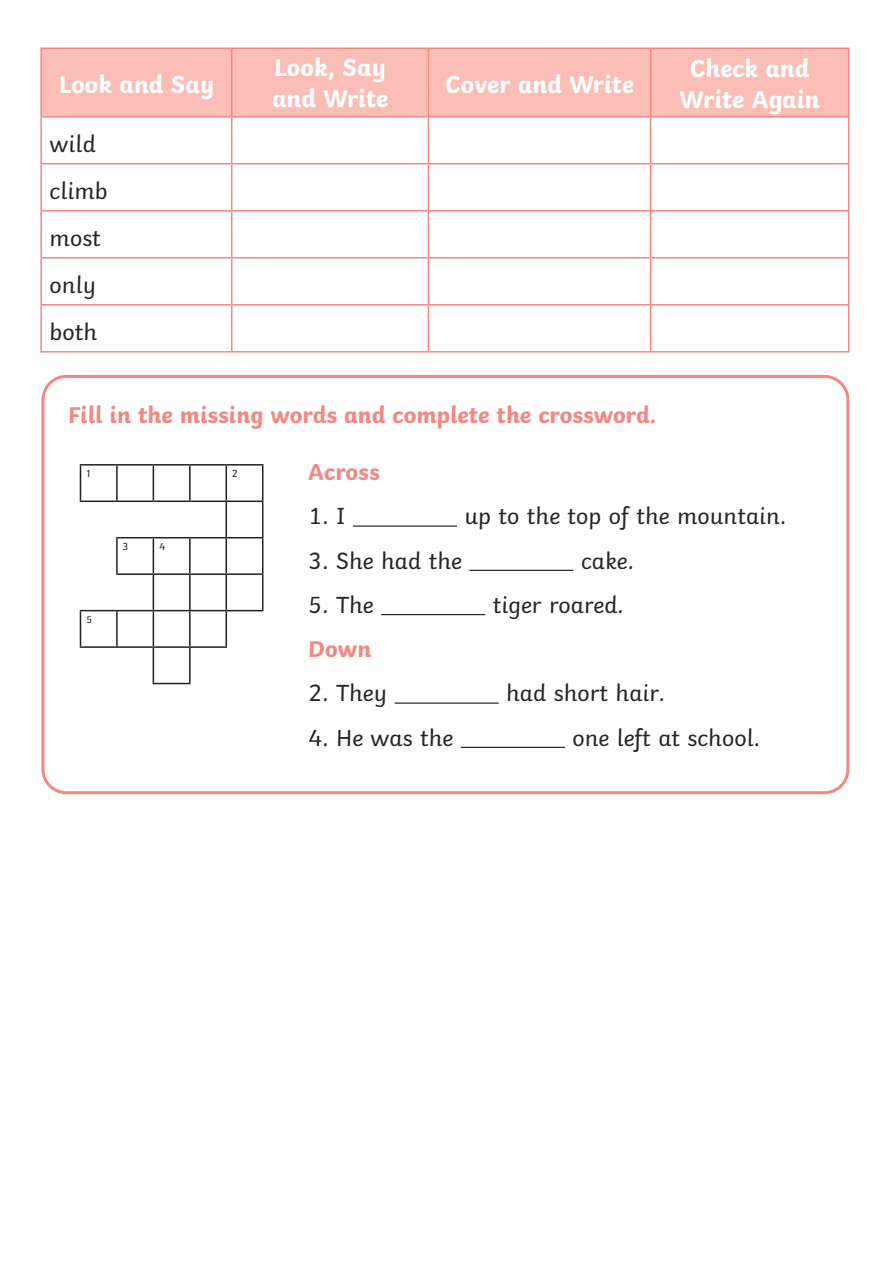
<style>
.page{position:relative;width:893px;height:1263px;background:#fff}
.page>*{position:absolute;margin:0;border:0;box-sizing:border-box;transform-origin:0 0}
.KS1_Body_Copy{font:700 25.5px "Twinkl";color:#fff}
.KS1_Body_Copy-2{font:24px "Twinkl";color:#282526}
.KS1_Body_Copy-3{font:700 24px "Twinkl";color:#f38883}
.t1{font:10.5px "Twinkl";color:#231f20}
</style>
<div class="page">
<div style="left:41px;top:375px;width:808px;height:419px;border:3px solid #f38883;border-radius:23px"></div>
<hr style="left:353px;top:525px;width:104px;height:2px;background:#282526">
<hr style="left:469px;top:570px;width:105px;height:1px;background:#282526">
<hr style="left:381px;top:614px;width:104px;height:1px;background:#282526">
<hr style="left:395px;top:702px;width:104px;height:2px;background:#282526">
<hr style="left:461px;top:747px;width:104px;height:1px;background:#282526">
<hr style="left:226px;top:464px;width:37px;height:2px;background:#231f20">
<hr style="left:262px;top:466px;width:1px;height:34px;background:#231f20">
<hr style="left:189px;top:538px;width:2px;height:35px;background:#231f20">
<hr style="left:262px;top:538px;width:1px;height:35px;background:#231f20">
<hr style="left:153px;top:575px;width:1px;height:35px;background:#231f20">
<hr style="left:189px;top:575px;width:2px;height:35px;background:#231f20">
<hr style="left:116px;top:611px;width:2px;height:35px;background:#231f20">
<hr style="left:153px;top:610px;width:37px;height:1px;background:#231f20">
<hr style="left:80px;top:464px;width:37px;height:2px;background:#231f20">
<hr style="left:80px;top:466px;width:1px;height:34px;background:#231f20">
<hr style="left:117px;top:464px;width:36px;height:2px;background:#231f20">
<hr style="left:116px;top:466px;width:2px;height:34px;background:#231f20">
<hr style="left:153px;top:464px;width:37px;height:2px;background:#231f20">
<hr style="left:153px;top:466px;width:1px;height:34px;background:#231f20">
<hr style="left:190px;top:464px;width:36px;height:2px;background:#231f20">
<hr style="left:189px;top:466px;width:2px;height:34px;background:#231f20">
<hr style="left:226px;top:466px;width:1px;height:34px;background:#231f20">
<hr style="left:80px;top:500px;width:37px;height:2px;background:#231f20">
<hr style="left:117px;top:500px;width:36px;height:2px;background:#231f20">
<hr style="left:153px;top:500px;width:37px;height:2px;background:#231f20">
<hr style="left:190px;top:500px;width:36px;height:2px;background:#231f20">
<hr style="left:153px;top:537px;width:37px;height:1px;background:#231f20">
<hr style="left:190px;top:537px;width:36px;height:1px;background:#231f20">
<hr style="left:226px;top:538px;width:1px;height:35px;background:#231f20">
<hr style="left:153px;top:573px;width:37px;height:2px;background:#231f20">
<hr style="left:190px;top:573px;width:36px;height:2px;background:#231f20">
<hr style="left:116px;top:537px;width:37px;height:1px;background:#231f20">
<hr style="left:116px;top:538px;width:2px;height:35px;background:#231f20">
<hr style="left:153px;top:538px;width:1px;height:35px;background:#231f20">
<hr style="left:116px;top:573px;width:37px;height:2px;background:#231f20">
<hr style="left:80px;top:610px;width:37px;height:1px;background:#231f20">
<hr style="left:80px;top:611px;width:1px;height:35px;background:#231f20">
<hr style="left:117px;top:610px;width:36px;height:1px;background:#231f20">
<hr style="left:153px;top:611px;width:1px;height:35px;background:#231f20">
<hr style="left:80px;top:646px;width:37px;height:2px;background:#231f20">
<hr style="left:117px;top:646px;width:36px;height:2px;background:#231f20">
<hr style="left:190px;top:610px;width:36px;height:1px;background:#231f20">
<hr style="left:189px;top:611px;width:2px;height:35px;background:#231f20">
<hr style="left:226px;top:611px;width:1px;height:35px;background:#231f20">
<hr style="left:190px;top:646px;width:37px;height:2px;background:#231f20">
<hr style="left:226px;top:573px;width:37px;height:2px;background:#231f20">
<hr style="left:226px;top:575px;width:1px;height:35px;background:#231f20">
<hr style="left:262px;top:575px;width:1px;height:35px;background:#231f20">
<hr style="left:226px;top:610px;width:37px;height:1px;background:#231f20">
<hr style="left:153px;top:646px;width:37px;height:2px;background:#231f20">
<hr style="left:153px;top:648px;width:1px;height:35px;background:#231f20">
<hr style="left:189px;top:648px;width:2px;height:35px;background:#231f20">
<hr style="left:153px;top:683px;width:38px;height:1px;background:#231f20">
<hr style="left:226px;top:500px;width:37px;height:2px;background:#231f20">
<hr style="left:226px;top:502px;width:1px;height:35px;background:#231f20">
<hr style="left:262px;top:502px;width:1px;height:35px;background:#231f20">
<hr style="left:226px;top:537px;width:37px;height:1px;background:#231f20">
<div style="left:42px;top:49px;width:806px;height:67px;background:#fabeb6"></div>
<hr style="left:40px;top:47px;width:192px;height:2px;background:#f38883">
<hr style="left:40px;top:49px;width:2px;height:67px;background:#f38883">
<hr style="left:232px;top:47px;width:196px;height:2px;background:#f38883">
<hr style="left:231px;top:49px;width:1px;height:67px;background:#f38883">
<hr style="left:428px;top:47px;width:223px;height:2px;background:#f38883">
<hr style="left:428px;top:49px;width:1px;height:67px;background:#f38883">
<hr style="left:651px;top:47px;width:198px;height:2px;background:#f38883">
<hr style="left:650px;top:49px;width:1px;height:67px;background:#f38883">
<hr style="left:848px;top:49px;width:1px;height:67px;background:#f38883">
<hr style="left:40px;top:116px;width:192px;height:2px;background:#f38883">
<hr style="left:40px;top:118px;width:2px;height:45px;background:#f38883">
<hr style="left:232px;top:116px;width:196px;height:2px;background:#f38883">
<hr style="left:231px;top:118px;width:1px;height:45px;background:#f38883">
<hr style="left:428px;top:116px;width:223px;height:2px;background:#f38883">
<hr style="left:428px;top:118px;width:1px;height:45px;background:#f38883">
<hr style="left:651px;top:116px;width:198px;height:2px;background:#f38883">
<hr style="left:650px;top:118px;width:1px;height:45px;background:#f38883">
<hr style="left:848px;top:118px;width:1px;height:45px;background:#f38883">
<hr style="left:40px;top:163px;width:192px;height:2px;background:#f38883">
<hr style="left:40px;top:165px;width:2px;height:45px;background:#f38883">
<hr style="left:232px;top:163px;width:196px;height:2px;background:#f38883">
<hr style="left:231px;top:165px;width:1px;height:45px;background:#f38883">
<hr style="left:428px;top:163px;width:223px;height:2px;background:#f38883">
<hr style="left:428px;top:165px;width:1px;height:45px;background:#f38883">
<hr style="left:651px;top:163px;width:198px;height:2px;background:#f38883">
<hr style="left:650px;top:165px;width:1px;height:45px;background:#f38883">
<hr style="left:848px;top:165px;width:1px;height:45px;background:#f38883">
<hr style="left:40px;top:210px;width:192px;height:2px;background:#f38883">
<hr style="left:40px;top:212px;width:2px;height:45px;background:#f38883">
<hr style="left:232px;top:210px;width:196px;height:2px;background:#f38883">
<hr style="left:231px;top:212px;width:1px;height:45px;background:#f38883">
<hr style="left:428px;top:210px;width:223px;height:2px;background:#f38883">
<hr style="left:428px;top:212px;width:1px;height:45px;background:#f38883">
<hr style="left:651px;top:210px;width:198px;height:2px;background:#f38883">
<hr style="left:650px;top:212px;width:1px;height:45px;background:#f38883">
<hr style="left:848px;top:212px;width:1px;height:45px;background:#f38883">
<hr style="left:40px;top:257px;width:192px;height:2px;background:#f38883">
<hr style="left:40px;top:259px;width:2px;height:45px;background:#f38883">
<hr style="left:232px;top:257px;width:196px;height:2px;background:#f38883">
<hr style="left:231px;top:259px;width:1px;height:45px;background:#f38883">
<hr style="left:428px;top:257px;width:223px;height:2px;background:#f38883">
<hr style="left:428px;top:259px;width:1px;height:45px;background:#f38883">
<hr style="left:651px;top:257px;width:198px;height:2px;background:#f38883">
<hr style="left:650px;top:259px;width:1px;height:45px;background:#f38883">
<hr style="left:848px;top:259px;width:1px;height:45px;background:#f38883">
<hr style="left:40px;top:304px;width:192px;height:2px;background:#f38883">
<hr style="left:40px;top:306px;width:2px;height:45px;background:#f38883">
<hr style="left:232px;top:304px;width:196px;height:2px;background:#f38883">
<hr style="left:231px;top:306px;width:1px;height:45px;background:#f38883">
<hr style="left:428px;top:304px;width:223px;height:2px;background:#f38883">
<hr style="left:428px;top:306px;width:1px;height:45px;background:#f38883">
<hr style="left:651px;top:304px;width:198px;height:2px;background:#f38883">
<hr style="left:650px;top:306px;width:1px;height:45px;background:#f38883">
<hr style="left:848px;top:306px;width:1px;height:45px;background:#f38883">
<hr style="left:40px;top:351px;width:192px;height:2px;background:#f38883">
<hr style="left:232px;top:351px;width:196px;height:2px;background:#f38883">
<hr style="left:428px;top:351px;width:223px;height:2px;background:#f38883">
<hr style="left:651px;top:351px;width:198px;height:2px;background:#f38883">
<p class="KS1_Body_Copy" style="left:59px;top:64px;width:157px">Look and Say</p>
<p class="KS1_Body_Copy-2" style="left:50px;top:125px;width:48px">wild</p>
<p class="KS1_Body_Copy-2" style="left:50px;top:172px;width:60px">climb</p>
<p class="KS1_Body_Copy-2" style="left:50px;top:219px;width:53px">most</p>
<p class="KS1_Body_Copy-2" style="left:50px;top:266px;width:48px">only</p>
<p class="KS1_Body_Copy-2" style="left:50px;top:313px;width:49px">both</p>
<p class="KS1_Body_Copy" style="left:274px;top:46px;width:113px">Look, Say</p>
<p class="KS1_Body_Copy" style="left:272px;top:78px;width:118px">and Write</p>
<p class="KS1_Body_Copy" style="left:445px;top:64px;width:191px">Cover and Write</p>
<p class="KS1_Body_Copy" style="left:690px;top:47px;width:121px">Check and</p>
<p class="KS1_Body_Copy" style="left:680px;top:78px;width:141px">Write Again</p>
<p class="KS1_Body_Copy-3" style="left:68px;top:395px;width:590px">Fill in the missing words and complete the crossword.</p>
<p class="KS1_Body_Copy-3" style="left:308px;top:452px;width:73px">Across</p>
<p class="KS1_Body_Copy-2" style="left:308px;top:498px;width:39px">1. I</p>
<p class="KS1_Body_Copy-2" style="left:464px;top:498px;width:323px">up to the top of the mountain.</p>
<p class="KS1_Body_Copy-2" style="left:308px;top:542px;width:155px">3. She had the</p>
<p class="KS1_Body_Copy-2" style="left:581px;top:542px;width:54px">cake.</p>
<p class="KS1_Body_Copy-2" style="left:308px;top:586px;width:67px">5. The</p>
<p class="KS1_Body_Copy-2" style="left:493px;top:586px;width:132px">tiger roared.</p>
<p class="KS1_Body_Copy-3" style="left:308px;top:629px;width:65px">Down</p>
<p class="KS1_Body_Copy-2" style="left:308px;top:675px;width:80px">2. They</p>
<p class="KS1_Body_Copy-2" style="left:506px;top:675px;width:160px">had short hair.</p>
<p class="KS1_Body_Copy-2" style="left:308px;top:719px;width:147px">4. He was the</p>
<p class="KS1_Body_Copy-2" style="left:572px;top:719px;width:189px">one left at school.</p>
<p class="t1" style="left:86px;top:465px;width:5px">1</p>
<p class="t1" style="left:232px;top:465px;width:7px">2</p>
<p class="t1" style="left:123px;top:538px;width:7px">3</p>
<p class="t1" style="left:159px;top:538px;width:7px">4</p>
<p class="t1" style="left:86px;top:611px;width:7px">5</p>
</div>
